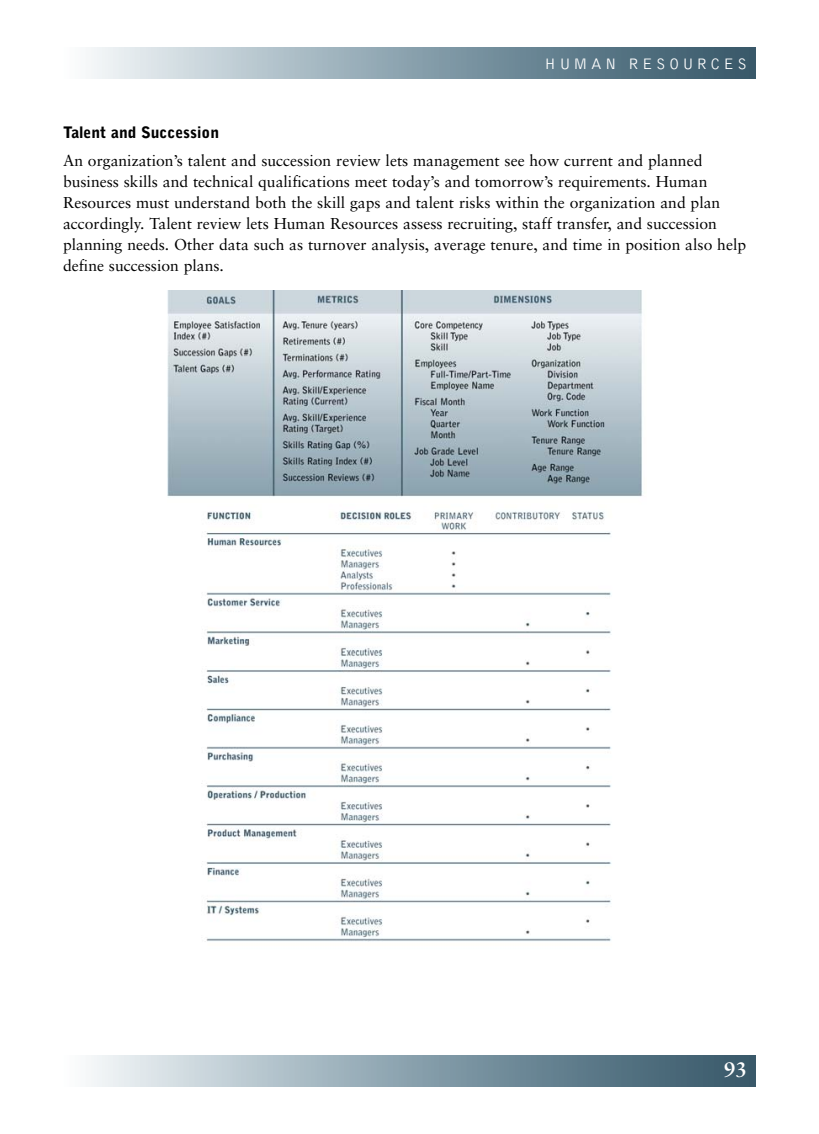
<style>
.page{position:relative;width:819px;height:1134px;background:#fff}
.page>*{position:absolute;margin:0;border:0;box-sizing:border-box;transform-origin:0 0}
.t1{font:700 21px "Sabon";color:#fff}
.t2{font:15.75px/21px "Sabon";color:#000}
.t3{font:900 15.75px "Bell Gothic";color:#000}
.t4{font:300 15.75px "Bell Gothic";letter-spacing:.22em;color:#fff}
</style>
<div class="page">
<img style="left:91px;top:47px;width:665px;height:32px">
<img style="left:91px;top:1055px;width:665px;height:32px">
<img style="left:167px;top:290px;width:476px;height:652px">
<p class="t4" style="left:545px;top:58px;width:204px">HUMAN RESOURCES</p>
<p class="t3" style="left:63px;top:126px;width:158px">Talent and Succession</p>
<p class="t2" style="left:63px;top:151px;width:685px">An organization’s talent and succession review lets management see how current and planned business skills and technical qualifications meet today’s and tomorrow’s requirements. Human Resources must understand both the skill gaps and talent risks within the organization and plan accordingly. Talent review lets Human Resources assess recruiting, staff transfer, and succession planning needs. Other data such as turnover analysis, average tenure, and time in position also help define succession plans.</p>
<h1 class="t1" style="left:724px;top:1061px;width:25px">93</h1>
</div>
